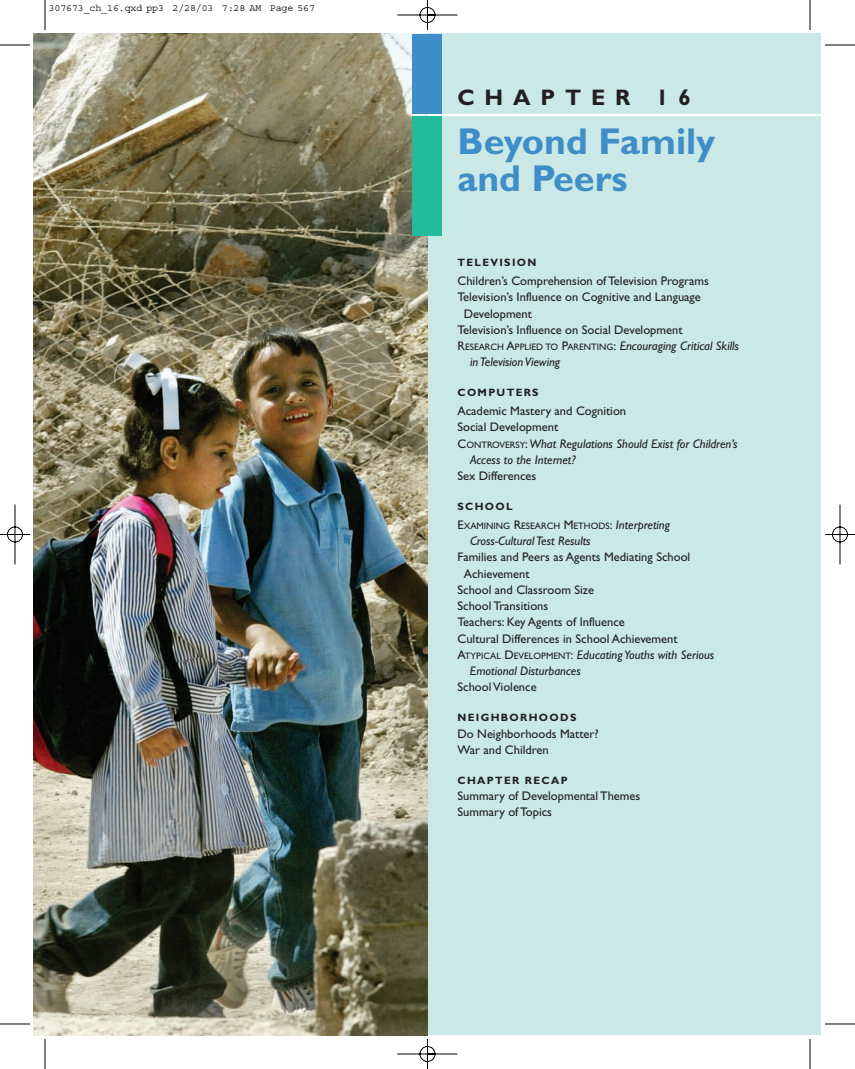
<style>
.page{position:relative;width:855px;height:1069px;background:#fff}
.page>*{position:absolute;margin:0;border:0;box-sizing:border-box;transform-origin:0 0}
.t1{font:700 37.5px/37.5px "Gill Sans";color:#3f8ec8}
.t2{font:700 22.5px "Gill Sans";letter-spacing:.435em;color:#231f20}
.t3{font:12.5px/16.2px "Gill Sans";color:#231f20}
.t4{font:italic 12.5px "Gill Sans";color:#231f20}
.t5{font:700 10.62px "Gill Sans";letter-spacing:.125em;color:#231f20}
.t6{font:10px "Courier";letter-spacing:-.015em;color:#000}
.t7{font:9.38px "Gill Sans";color:#231f20}
.s1{font-style:normal}
.s2{font-style:normal;font-size:9.38px}
.s3{font-size:12.5px}
.s4{font-style:italic;font-size:12.5px}
</style>
<div class="page">
<img style="left:0;top:0;width:855px;height:1069px">
<p class="t6" style="left:49px;top:5px;width:268px">307673_ch_16.qxd pp3 2/28/03 7:28 AM Page 567</p>
<h2 class="t2" style="left:458px;top:90px;width:235px">CHAPTER 16</h2>
<h1 class="t1" style="left:458px;top:127px;width:259px">Beyond Family and Peers</h1>
<p class="t5" style="left:458px;top:259px;width:81px">TELEVISION</p>
<p class="t3" style="left:458px;top:274px;width:253px">Children’s Comprehension of Television Programs</p>
<p class="t3" style="left:458px;top:290px;width:245px">Television’s Influence on Cognitive and Language</p>
<p class="t3" style="left:464px;top:307px;width:70px">Development</p>
<p class="t3" style="left:458px;top:323px;width:227px">Television’s Influence on Social Development</p>
<p class="t4" style="left:458px;top:342px;width:283px"><span class="s1">R</span><span class="s2">ESEARCH</span> <span class="s1">A</span><span class="s2">PPLIED TO</span> <span class="s1">P</span><span class="s2">ARENTING</span><span class="s1">:</span> Encouraging Critical Skills</p>
<p class="t4" style="left:470px;top:358px;width:92px">in Television Viewing</p>
<p class="t5" style="left:458px;top:389px;width:83px">COMPUTERS</p>
<p class="t3" style="left:458px;top:404px;width:170px">Academic Mastery and Cognition</p>
<p class="t3" style="left:458px;top:420px;width:102px">Social Development</p>
<p class="t4" style="left:458px;top:439px;width:282px"><span class="s1">C</span><span class="s2">ONTROVERSY</span><span class="s1">:</span>What Regulations Should Exist for Children’s</p>
<p class="t4" style="left:470px;top:455px;width:107px">Access to the Internet?</p>
<p class="t3" style="left:458px;top:469px;width:80px">Sex Differences</p>
<p class="t5" style="left:458px;top:503px;width:57px">SCHOOL</p>
<p class="t7" style="left:458px;top:522px;width:214px"><span class="s3">E</span>XAMINING <span class="s3">R</span>ESEARCH <span class="s3">M</span>ETHODS<span class="s3">:</span> <span class="s4">Interpreting</span></p>
<p class="t4" style="left:470px;top:537px;width:122px">Cross-Cultural Test Results</p>
<p class="t3" style="left:458px;top:550px;width:234px">Families and Peers as Agents Mediating School</p>
<p class="t3" style="left:464px;top:567px;width:67px">Achievement</p>
<p class="t3" style="left:458px;top:583px;width:138px">School and Classroom Size</p>
<p class="t3" style="left:458px;top:599px;width:92px">School Transitions</p>
<p class="t3" style="left:458px;top:615px;width:169px">Teachers: Key Agents of Influence</p>
<p class="t3" style="left:458px;top:632px;width:222px">Cultural Differences in School Achievement</p>
<p class="t4" style="left:458px;top:650px;width:258px"><span class="s1">A</span><span class="s2">TYPICAL</span> <span class="s1">D</span><span class="s2">EVELOPMENT</span><span class="s1">:</span> Educating Youths with Serious</p>
<p class="t4" style="left:470px;top:667px;width:112px">Emotional Disturbances</p>
<p class="t3" style="left:457px;top:680px;width:81px">School Violence</p>
<p class="t5" style="left:458px;top:714px;width:120px">NEIGHBORHOODS</p>
<p class="t3" style="left:458px;top:727px;width:143px">Do Neighborhoods Matter?<br>War and Children</p>
<p class="t5" style="left:458px;top:777px;width:112px">CHAPTER RECAP</p>
<p class="t3" style="left:458px;top:789px;width:184px">Summary of Developmental Themes<br>Summary of Topics</p>
</div>
